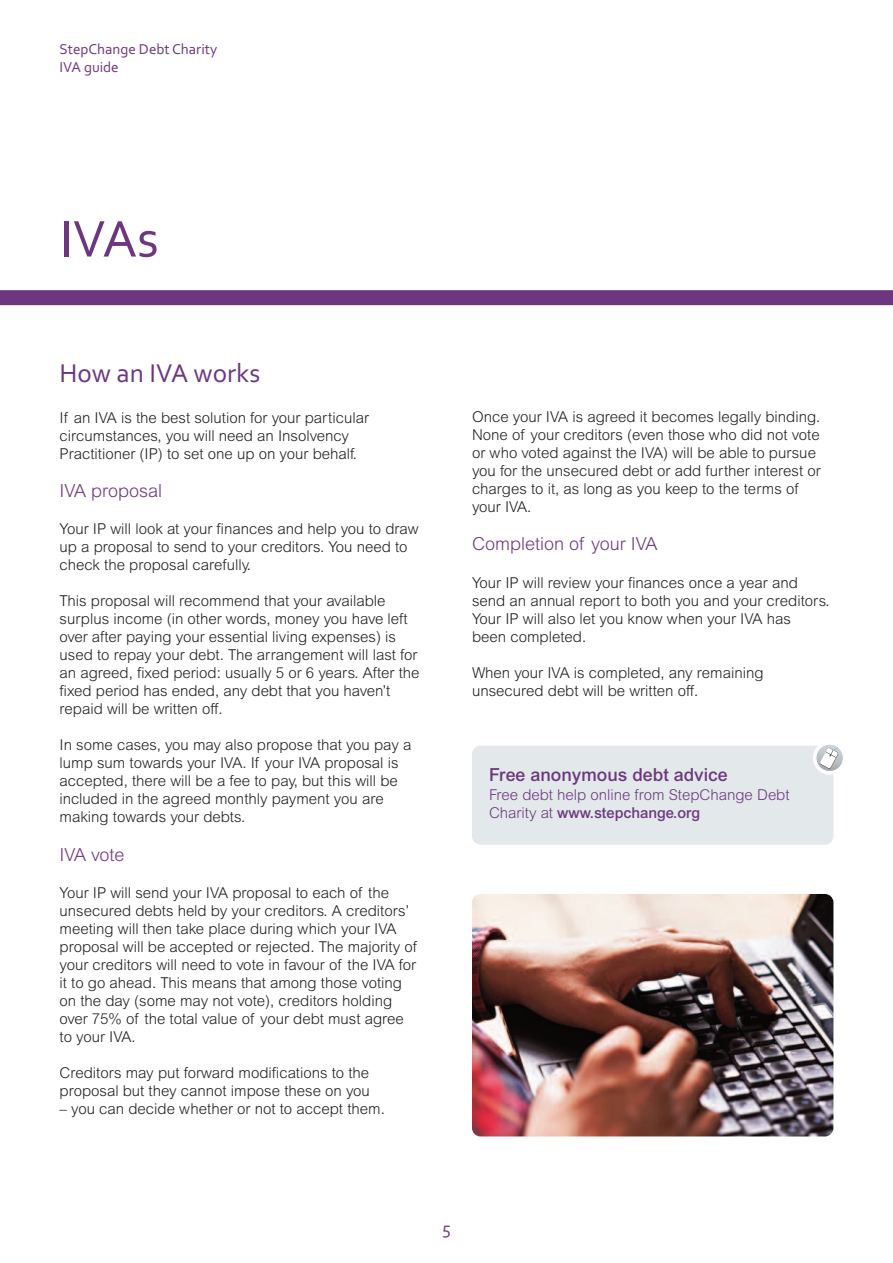
<style>
.page{position:relative;width:893px;height:1263px;background:#fff}
.page>*{position:absolute;margin:0;border:0;box-sizing:border-box;transform-origin:0 0}
.t1{font:54px "Corbel";color:#6d377f}
.t2{font:27px "Corbel";color:#6d377f}
.t3{font:300 18px "Arial MT Pro";color:#6d377f}
.t4{font:500 18px "Arial MT Pro";color:#6d377f}
.t5{font:18px "Corbel";color:#6d377f}
.t6{font:300 15px/18px "Arial MT Pro";color:#231f20}
.t7{font:300 15px/18px "Arial MT Pro";color:#6d377f}
.t8{font:15px/18px "Corbel";color:#6d377f}
.s1{font-weight:500}
</style>
<div class="page">
<div style="left:0;top:290px;width:893px;height:15px;background:#6d377f"></div>
<img style="left:472px;top:894px;width:361px;height:242px;border-radius:9px">
<div style="left:472px;top:746px;width:361px;height:99px;background:#e3e9eb;border-radius:9px"></div>
<div style="left:813px;top:741px;width:33px;height:34px;background:#fff;border-radius:50%"></div>
<svg style="left:816px;top:745px;width:27px;height:26px"></svg>
<svg style="left:820px;top:747px;width:18px;height:22px"></svg>
<p class="t8" style="left:60px;top:39px;width:159px">StepChange Debt Charity<br>IVA guide</p>
<h1 class="t1" style="left:60px;top:206px;width:101px">IVAs</h1>
<h2 class="t2" style="left:60px;top:356px;width:202px">How an IVA works</h2>
<p class="t6" style="left:60px;top:410px;width:311px">If an IVA is the best solution for your particular circumstances, you will need an Insolvency<br>Practitioner (IP) to set one up on your behalf.</p>
<p class="t3" style="left:60px;top:484px;width:104px">IVA proposal</p>
<p class="t6" style="left:60px;top:521px;width:361px">Your IP will look at your finances and help you to draw up a proposal to send to your creditors. You need to check the proposal carefully.</p>
<p class="t6" style="left:60px;top:593px;width:362px">This proposal will recommend that your available surplus income (in other words, money you have left over after paying your essential living expenses) is used to repay your debt. The arrangement will last for an agreed, fixed period: usually 5 or 6 years. After the fixed period has ended, any debt that you haven’t repaid will be written off.</p>
<p class="t6" style="left:60px;top:737px;width:353px">In some cases, you may also propose that you pay a lump sum towards your IVA. If your IVA proposal is accepted, there will be a fee to pay, but this will be included in the agreed monthly payment you are making towards your debts.</p>
<p class="t3" style="left:60px;top:848px;width:67px">IVA vote</p>
<p class="t6" style="left:60px;top:885px;width:359px">Your IP will send your IVA proposal to each of the unsecured debts held by your creditors. A creditors’ meeting will then take place during which your IVA proposal will be accepted or rejected. The majority of your creditors will need to vote in favour of the IVA for it to go ahead. This means that among those voting on the day (some may not vote), creditors holding over 75% of the total value of your debt must agree to your IVA.</p>
<p class="t6" style="left:60px;top:1065px;width:312px">Creditors may put forward modifications to the proposal but they cannot impose these on you</p>
<p class="t6" style="left:60px;top:1101px;width:327px">– you can decide whether or not to accept them.</p>
<p class="t6" style="left:472px;top:409px;width:350px">Once your IVA is agreed it becomes legally binding.<br>None of your creditors (even those who did not vote or who voted against the IVA) will be able to pursue you for the unsecured debt or add further interest or charges to it, as long as you keep to the terms of your IVA.</p>
<p class="t3" style="left:472px;top:538px;width:187px">Completion of your IVA</p>
<p class="t6" style="left:472px;top:575px;width:359px">Your IP will review your finances once a year and send an annual report to both you and your creditors.<br>Your IP will also let you know when your IVA has<br>been completed.</p>
<p class="t6" style="left:472px;top:665px;width:293px">When your IVA is completed, any remaining unsecured debt will be written off.</p>
<p class="t4" style="left:489px;top:768px;width:240px">Free anonymous debt advice</p>
<p class="t7" style="left:489px;top:787px;width:302px">Free debt help online from StepChange Debt<br>Charity at <span class="s1">www.stepchange.org</span></p>
<p class="t5" style="left:442px;top:1217px;width:10px">5</p>
</div>
